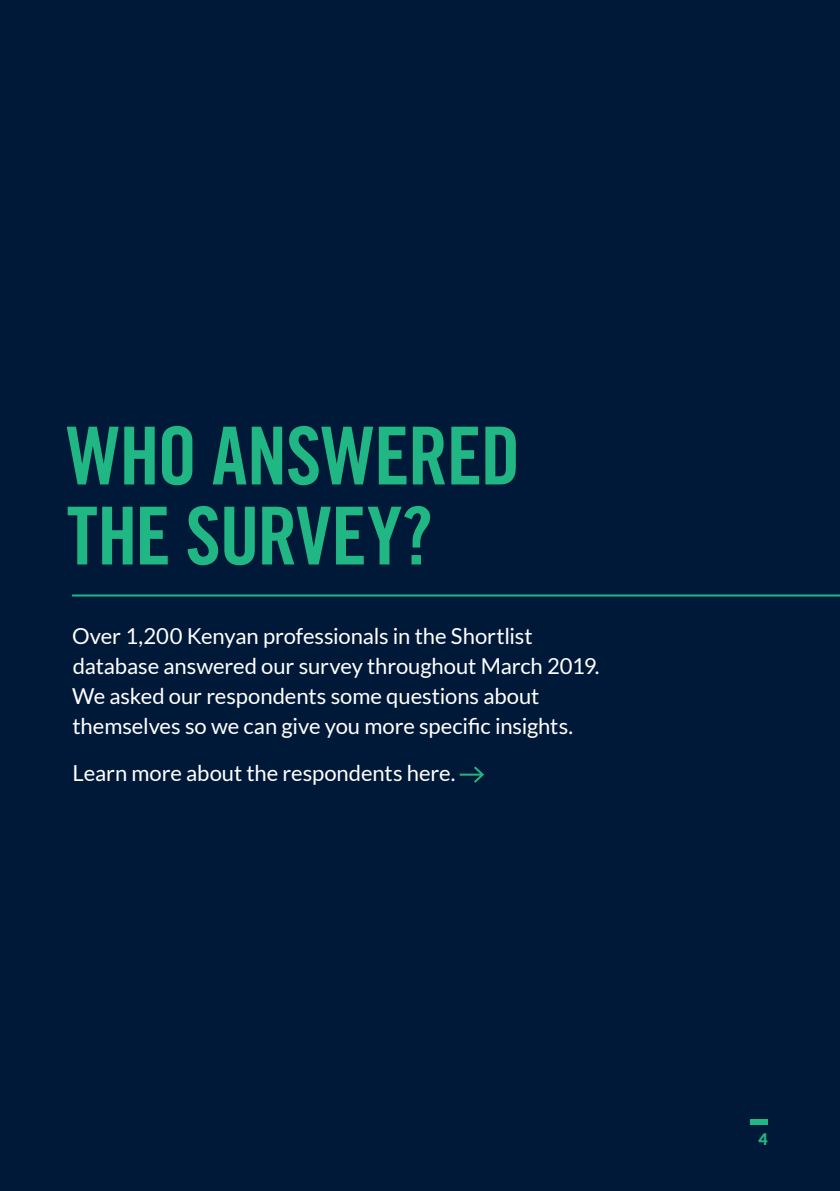
<style>
.page{position:relative;width:840px;height:1191px;background:#fff}
.page>*{position:absolute;margin:0;border:0;box-sizing:border-box;transform-origin:0 0}
.t1{font:80px/80px "Trade Gothic LT Std Bd Cn 20";letter-spacing:-.015em;color:#21b784}
.t2{font:22px/30px "Lato";letter-spacing:-.005em;color:#fff}
.t3{font:900 16px "Lato";color:#21b784}
</style>
<div class="page">
<div style="left:0;top:0;width:839px;height:1191px;background:#001938"></div>
<div style="left:750px;top:1119px;width:17px;height:5px;background:#21b784"></div>
<hr style="left:72px;top:594px;width:767px;height:2px;background:#21b784">
<hr style="left:459px;top:773px;width:23px;height:2px;background:#21b784">
<svg style="left:471px;top:766px;width:13px;height:17px"></svg>
<h1 class="t1" style="left:67px;top:415px;width:455px">WHO ANSWERED<br>THE SURVEY?</h1>
<p class="t2" style="left:72px;top:620px;width:528px">Over 1,200 Kenyan professionals in the Shortlist database answered our survey throughout March 2019.<br>We asked our respondents some questions about themselves so we can give you more specific insights.</p>
<p class="t2" style="left:72px;top:757px;width:384px">Learn more about the respondents here.</p>
<p class="t3" style="left:758px;top:1129px;width:11px">4</p>
</div>
